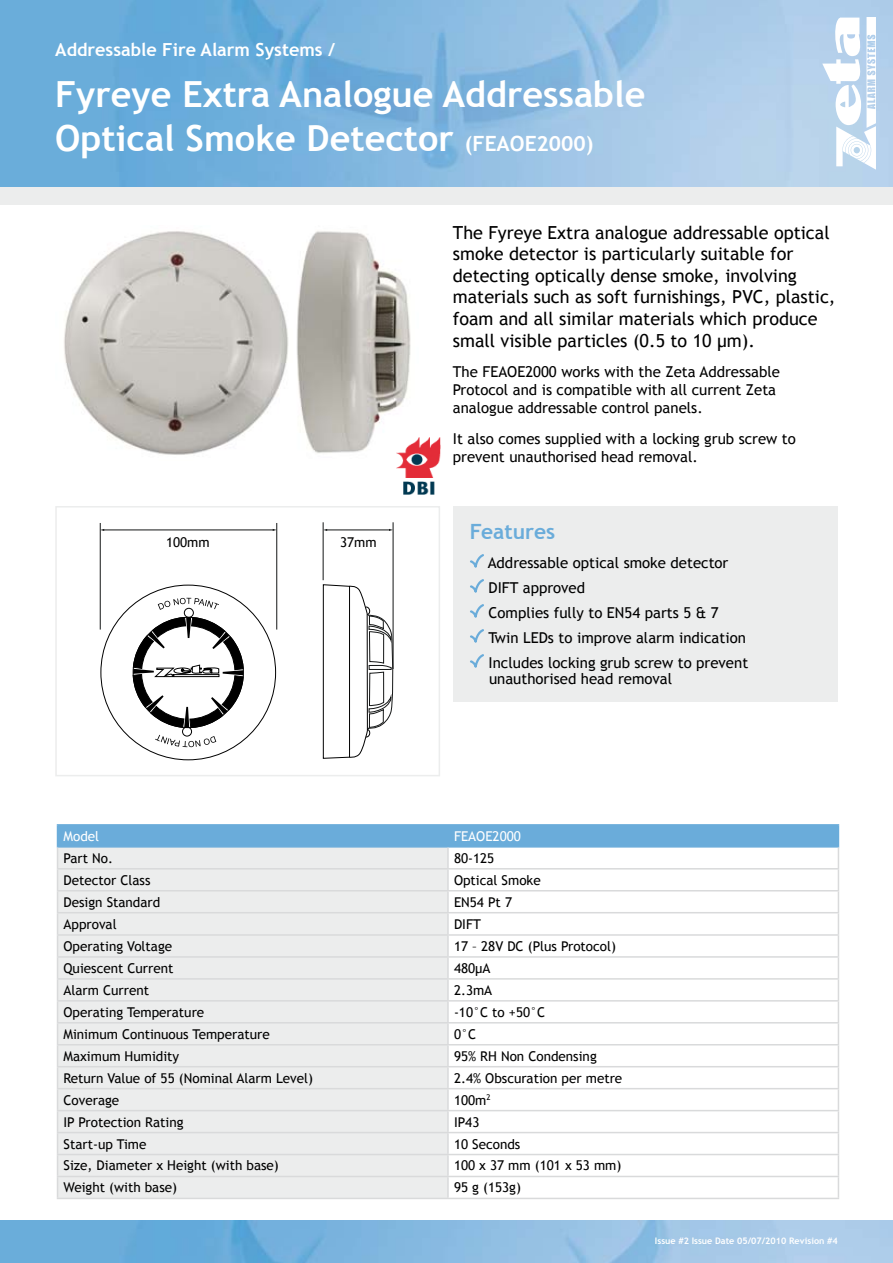
<style>
.page{position:relative;width:893px;height:1263px;background:#fff}
.page>*{position:absolute;margin:0;border:0;box-sizing:border-box;transform-origin:0 0}
.t1{font:700 36px/43.2px "Trebuchet MS";color:#fff}
.t2{font:700 21px "Trebuchet MS";color:#6aacda}
.t3{font:18px/21.6px "Trebuchet MS";color:#000}
.t4{font:700 18px "Trebuchet MS";color:#fff}
.t5{font:15px/25px "Trebuchet MS";color:#000}
.t6{font:13.5px "Trebuchet MS";color:#000}
.t7{font:13.5px "Trebuchet MS";color:#fff}
.t8{font:700 9px "Trebuchet MS";color:#fff}
.s1{font-size:21px}
</style>
<div class="page">
<img style="left:296px;top:231px;width:115px;height:222px">
<img style="left:0;top:0;width:893px;height:187px">
<div style="left:0;top:187px;width:893px;height:17px;background:#eceded"></div>
<img style="left:0;top:1220px;width:893px;height:43px">
<div style="left:453px;top:506px;width:385px;height:195px;background:#eceded"></div>
<svg style="left:470px;top:554px;width:14px;height:14px"></svg>
<svg style="left:470px;top:579px;width:14px;height:14px"></svg>
<svg style="left:470px;top:604px;width:14px;height:14px"></svg>
<svg style="left:470px;top:629px;width:14px;height:14px"></svg>
<svg style="left:470px;top:654px;width:14px;height:14px"></svg>
<div style="left:55px;top:506px;width:385px;height:270px;border:2px solid #eceded"></div>
<hr style="left:57px;top:824px;width:391px;height:2px;background:#6aacda">
<hr style="left:448px;top:824px;width:391px;height:2px;background:#6aacda">
<svg style="left:57px;top:825px;width:782px;height:373px"></svg>
<hr style="left:57px;top:1198px;width:391px;height:1px;background:#d9dadb">
<hr style="left:448px;top:1198px;width:391px;height:1px;background:#d9dadb">
<svg style="left:158px;top:598px;width:61px;height:12px"></svg>
<svg style="left:155px;top:735px;width:61px;height:12px"></svg>
<div style="left:184px;top:608px;width:10px;height:10px;border:1px solid #000;border-radius:50%"></div>
<div style="left:182px;top:727px;width:10px;height:9px;border:1px solid #000;border-radius:50%"></div>
<svg style="left:133px;top:617px;width:111px;height:111px"></svg>
<hr style="left:276px;top:523px;width:1px;height:106px;background:#141616">
<hr style="left:100px;top:523px;width:1px;height:106px;background:#141616">
<hr style="left:103px;top:530px;width:170px;height:1px;background:#141616">
<hr style="left:323px;top:522px;width:1px;height:58px;background:#141616">
<hr style="left:393px;top:522px;width:1px;height:147px;background:#141616">
<hr style="left:326px;top:530px;width:64px;height:1px;background:#141616">
<svg style="left:323px;top:584px;width:70px;height:175px"></svg>
<img style="left:64px;top:231px;width:225px;height:224px">
<img style="left:396px;top:437px;width:44px;height:57px">
<svg style="left:822px;top:17px;width:54px;height:153px"></svg>
<h3 class="t4" style="left:55px;top:38px;width:281px">Addressable Fire Alarm Systems /</h3>
<h1 class="t1" style="left:55px;top:73px;width:592px">Fyreye Extra Analogue Addressable<br>Optical Smoke Detector <span class="s1">(FEAOE2000)</span></h1>
<p class="t6" style="left:166px;top:534px;width:45px">100mm</p>
<p class="t6" style="left:340px;top:534px;width:38px">37mm</p>
<p class="t3" style="left:453px;top:222px;width:384px">The Fyreye Extra analogue addressable optical smoke detector is particularly suitable for detecting optically dense smoke, involving materials such as soft furnishings, PVC, plastic, foam and all similar materials which produce small visible particles (0.5 to 10 μm).</p>
<p class="t5" style="left:453px;top:363px;width:329px;line-height:18px">The FEAOE2000 works with the Zeta Addressable<br>Protocol and is compatible with all current Zeta analogue addressable control panels.</p>
<p class="t5" style="left:453px;top:430px;width:345px;line-height:18px">It also comes supplied with a locking grub screw to prevent unauthorised head removal.</p>
<h2 class="t2" style="left:470px;top:518px;width:87px">Features</h2>
<p class="t5" style="left:488px;top:550px;width:262px">Addressable optical smoke detector<br>DIFT approved<br>Complies fully to EN54 parts 5 &amp; 7<br>Twin LEDs to improve alarm indication<br>Includes locking grub screw to prevent</p>
<p class="t5" style="left:489px;top:667px;width:185px">unauthorised head removal</p>
<p class="t7" style="left:64px;top:828px;width:37px">Model</p>
<p class="t7" style="left:454px;top:828px;width:68px">FEAOE2000</p>
<p class="t6" style="left:64px;top:850px;width:51px">Part No.</p>
<p class="t6" style="left:454px;top:850px;width:42px">80-125</p>
<p class="t6" style="left:64px;top:872px;width:89px">Detector Class</p>
<p class="t6" style="left:454px;top:872px;width:88px">Optical Smoke</p>
<p class="t6" style="left:64px;top:894px;width:98px">Design Standard</p>
<p class="t6" style="left:454px;top:894px;width:60px">EN54 Pt 7</p>
<p class="t6" style="left:64px;top:916px;width:55px">Approval</p>
<p class="t6" style="left:454px;top:916px;width:28px">DIFT</p>
<p class="t6" style="left:64px;top:938px;width:110px">Operating Voltage</p>
<p class="t6" style="left:454px;top:938px;width:164px">17 – 28V DC (Plus Protocol)</p>
<p class="t6" style="left:64px;top:960px;width:112px">Quiescent Current</p>
<p class="t6" style="left:454px;top:960px;width:38px">480μA</p>
<p class="t6" style="left:64px;top:982px;width:87px">Alarm Current</p>
<p class="t6" style="left:454px;top:982px;width:40px">2.3mA</p>
<p class="t6" style="left:64px;top:1004px;width:142px">Operating Temperature</p>
<p class="t6" style="left:454px;top:1004px;width:93px">-10°C to +50°C</p>
<p class="t6" style="left:64px;top:1026px;width:208px">Minimum Continuous Temperature</p>
<p class="t6" style="left:454px;top:1026px;width:24px">0°C</p>
<p class="t6" style="left:64px;top:1048px;width:117px">Maximum Humidity</p>
<p class="t6" style="left:454px;top:1048px;width:144px">95% RH Non Condensing</p>
<p class="t6" style="left:64px;top:1070px;width:251px">Return Value of 55 (Nominal Alarm Level)</p>
<p class="t6" style="left:454px;top:1070px;width:170px">2.4% Obscuration per metre</p>
<p class="t6" style="left:64px;top:1092px;width:57px">Coverage</p>
<p class="t6" style="left:454px;top:1092px;width:38px">100m<sup>2</sup></p>
<p class="t6" style="left:64px;top:1114px;width:122px">IP Protection Rating</p>
<p class="t6" style="left:454px;top:1114px;width:27px">IP43</p>
<p class="t6" style="left:64px;top:1136px;width:84px">Start-up Time</p>
<p class="t6" style="left:454px;top:1136px;width:68px">10 Seconds</p>
<p class="t6" style="left:64px;top:1158px;width:217px">Size, Diameter x Height (with base)</p>
<p class="t6" style="left:454px;top:1158px;width:169px">100 x 37 mm (101 x 53 mm)</p>
<p class="t6" style="left:64px;top:1180px;width:115px">Weight (with base)</p>
<p class="t6" style="left:454px;top:1180px;width:68px">95 g (153g)</p>
<p class="t8" style="left:655px;top:1235px;width:184px">Issue #2 Issue Date 05/07/2010 Revision #4</p>
</div>
